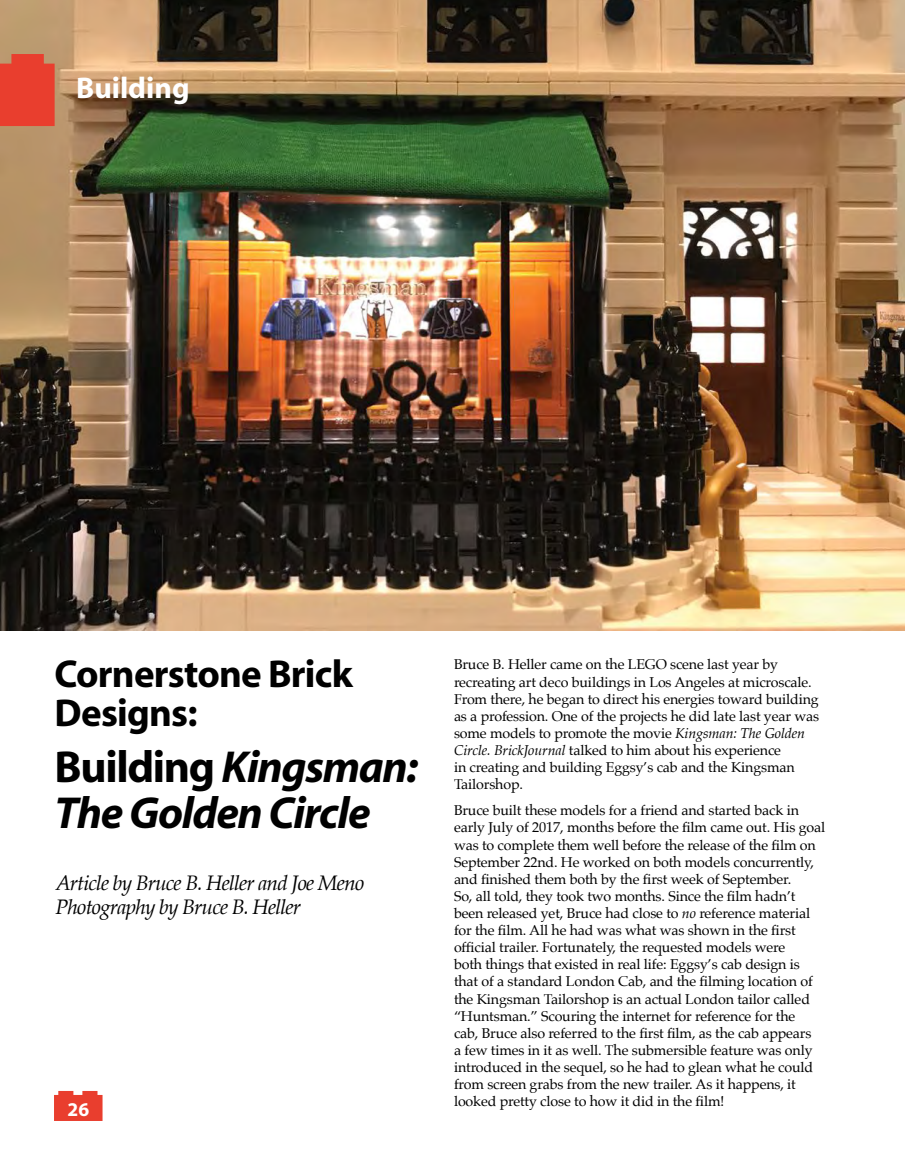
<style>
.page{position:relative;width:905px;height:1175px;background:#fff}
.page>*{position:absolute;margin:0;border:0;box-sizing:border-box;transform-origin:0 0}
.t1{font:italic 700 45px/46.5px "Myriad";letter-spacing:-.03em;color:#000}
.t2{font:700 39px/39px "Myriad";letter-spacing:-.02em;color:#000}
.t3{font:700 30px "Myriad";color:#fff}
.t4{font:italic 21px/24px "Palatino";letter-spacing:-.04em;color:#000}
.t5{font:700 19.5px "Myriad";color:#fff}
.t6{font:14.25px/17.1px "Palatino";letter-spacing:-.01em;color:#000}
.s1{font-style:normal}
.s2{font-style:italic}
</style>
<div class="page">
<svg style="left:54px;top:1091px;width:48px;height:30px"></svg>
<img style="left:0;top:0;width:904px;height:630px">
<svg style="left:0;top:54px;width:55px;height:72px;background:#e64331"></svg>
<h3 class="t3" style="left:76px;top:73px;width:115px">Building</h3>
<h2 class="t2" style="left:55px;top:655px;width:300px">Cornerstone Brick<br>Designs:</h2>
<h1 class="t1" style="left:55px;top:744px;width:365px"><span class="s1">Building</span> Kingsman:<br>The Golden Circle</h1>
<h3 class="t4" style="left:56px;top:870px;width:310px">Article by Bruce B. Heller and Joe Meno<br>Photography by Bruce B. Heller</h3>
<h3 class="t5" style="left:68px;top:1099px;width:23px">26</h3>
<p class="t6" style="left:454px;top:656px;width:366px">Bruce B. Heller came on the LEGO scene last year by recreating art deco buildings in Los Angeles at microscale.<br>From there, he began to direct his energies toward building as a profession. One of the projects he did late last year was some models to promote the movie <span class="s2">Kingsman: The Golden Circle. BrickJournal</span> talked to him about his experience<br>in creating and building Eggsy’s cab and the Kingsman Tailorshop.</p>
<p class="t6" style="left:454px;top:802px;width:373px">Bruce built these models for a friend and started back in early July of 2017, months before the film came out. His goal was to complete them well before the release of the film on September 22nd. He worked on both models concurrently, and finished them both by the first week of September.<br>So, all told, they took two months. Since the film hadn’t been released yet, Bruce had close to <span class="s2">no</span> reference material for the film. All he had was what was shown in the first official trailer. Fortunately, the requested models were<br>both things that existed in real life: Eggsy’s cab design is that of a standard London Cab, and the filming location of the Kingsman Tailorshop is an actual London tailor called “Huntsman.” Scouring the internet for reference for the<br>cab, Bruce also referred to the first film, as the cab appears<br>a few times in it as well. The submersible feature was only introduced in the sequel, so he had to glean what he could from screen grabs from the new trailer. As it happens, it looked pretty close to how it did in the film!</p>
</div>
